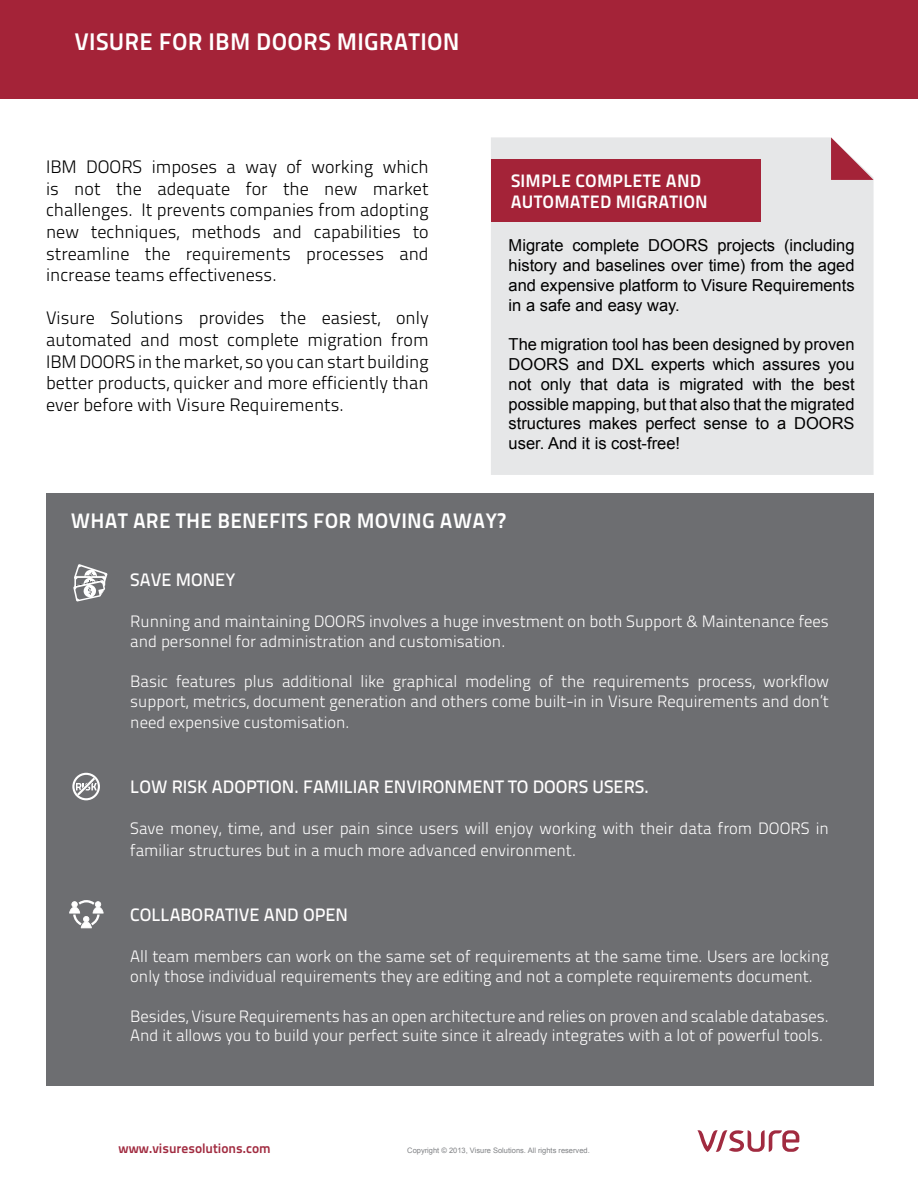
<style>
.page{position:relative;width:918px;height:1188px;background:#fff}
.page>*{position:absolute;margin:0;border:0;box-sizing:border-box;transform-origin:0 0}
.t1{font:24px "Titillium Maps 29 L 800 wt";letter-spacing:.01em;color:#fff}
.t2{font:21px "Titillium Maps 29 L 800 wt";letter-spacing:.01em;color:#fff}
.t3{font:18px/21.6px "Titillium Text 25 L 250 wt";color:#000;text-align:justify}
.t4{font:18px "Titillium Text 25 L 600 wt";color:#fffefe}
.t5{font:18px/21.6px "Titillium Maps 29 L 800 wt";letter-spacing:.01em;color:#fff}
.t6{font:16.5px/19.8px "Titillium Text 25 L 250 wt";color:#fffefe}
.t7{font:16.5px/19.8px "Arial";color:#000;text-align:justify}
.t8{font:13.5px "Titillium Text 25 L 800 wt";color:#a12b40}
.t9{font:7.5px "Arial";color:#808285}
</style>
<div class="page">
<div style="left:491px;top:137px;width:383px;height:338px;background:#e6e7e8"></div>
<svg style="left:697px;top:1130px;width:102px;height:22px"></svg>
<div style="left:0;top:0;width:918px;height:98px;background:#a42338"></div>
<div style="left:46px;top:494px;width:828px;height:592px;background:#6d6e71"></div>
<svg style="left:72px;top:773px;width:28px;height:27px"></svg>
<div style="left:491px;top:160px;width:270px;height:62px;background:#a42338"></div>
<svg style="left:69px;top:900px;width:35px;height:28px"></svg>
<svg style="left:73px;top:564px;width:35px;height:38px"></svg>
<svg style="left:831px;top:137px;width:43px;height:43px"></svg>
<h1 class="t1" style="left:74px;top:23px;width:387px">VISURE FOR IBM DOORS MIGRATION</h1>
<p class="t3" style="left:46px;top:155px;width:384px">IBM DOORS imposes a way of working which is not the adequate for the new market challenges. It prevents companies from adopting new techniques, methods and capabilities to streamline the requirements processes and increase teams effectiveness.</p>
<p class="t3" style="left:46px;top:306px;width:384px">Visure Solutions provides the easiest, only automated and most complete migration from IBM DOORS in the market, so you can start building better products, quicker and more efficiently than ever before with Visure Requirements.</p>
<p class="t5" style="left:511px;top:169px;width:198px">SIMPLE COMPLETE AND<br>AUTOMATED MIGRATION</p>
<p class="t7" style="left:509px;top:236px;width:348px">Migrate complete DOORS projects (including history and baselines over time) from the aged and expensive platform to Visure Requirements in a safe and easy way.</p>
<p class="t7" style="left:509px;top:335px;width:348px">The migration tool has been designed by proven DOORS and DXL experts which assures you not only that data is migrated with the best possible mapping, but that also that the migrated structures makes perfect sense to a DOORS user. And it is cost-free!</p>
<p class="t2" style="left:71px;top:504px;width:436px">WHAT ARE THE BENEFITS FOR MOVING AWAY?</p>
<p class="t4" style="left:130px;top:566px;width:107px">SAVE MONEY</p>
<p class="t6" style="left:130px;top:611px;width:700px">Running and maintaining DOORS involves a huge investment on both Support &amp; Maintenance fees and personnel for administration and customisation.</p>
<p class="t6" style="left:130px;top:670px;width:700px">Basic features plus additional like graphical modeling of the requirements process, workflow support, metrics, document generation and others come built-in in Visure Requirements and don’t</p>
<p class="t6" style="left:130px;top:712px;width:221px">need expensive customisation.</p>
<p class="t4" style="left:130px;top:773px;width:415px">LOW RISK ADOPTION. FAM ILIAR ENVIRONM ENT TO DOOR</p>
<p class="t4" style="left:579px;top:773px;width:72px">S USERS.</p>
<p class="t6" style="left:130px;top:817px;width:700px;line-height:21.6px">Save money, time, and user pain since users will enjoy working with their data from DOORS in familiar structures but in a much more advanced environment.</p>
<p class="t4" style="left:130px;top:901px;width:219px">COLLABORATIVE AND OPEN</p>
<p class="t6" style="left:130px;top:946px;width:700px">All team members can work on the same set of requirements at the same time. Users are locking only those individual requirements they are editing and not a complete requirements document.</p>
<p class="t6" style="left:130px;top:1005px;width:700px">Besides, Visure Requirements has an open architecture and relies on proven and scalable databases.<br>And it allows you to build your perfect suite since it already integrates with a lot of powerful tools.</p>
<p class="t8" style="left:119px;top:1138px;width:154px">www.visuresolutions.com</p>
<p class="t9" style="left:407px;top:1146px;width:184px">Copyright © 2013, Visure Solutions. All rights reserved.</p>
</div>
